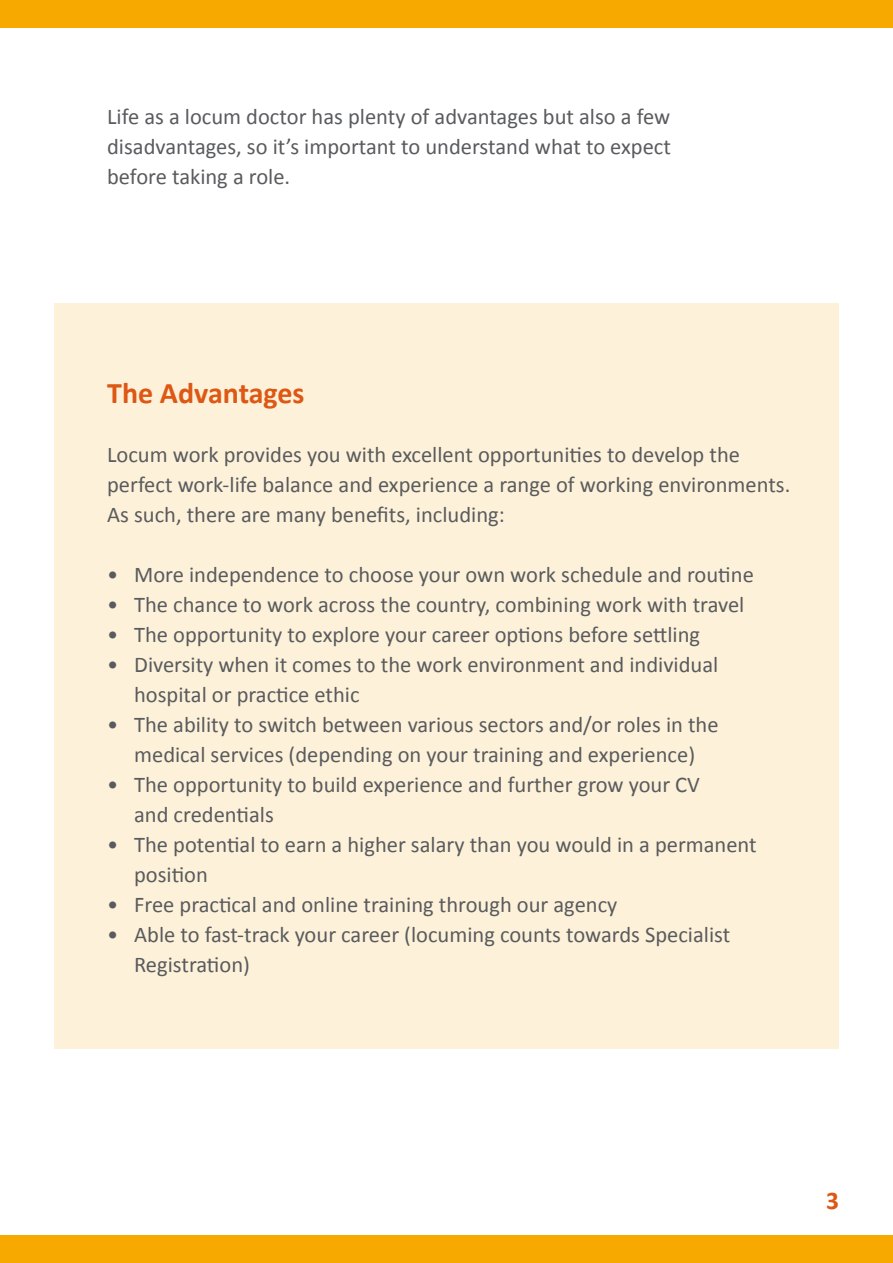
<style>
.page{position:relative;width:893px;height:1263px;background:#fff}
.page>*{position:absolute;margin:0;border:0;box-sizing:border-box;transform-origin:0 0}
.t1{font:700 30px "Calibri";color:#dd5715}
.t2{font:700 25.5px "Calibri";color:#dd5715}
.t3{font:22.5px/30px "Calibri";color:#5a5b5e}
</style>
<div class="page">
<div style="left:54px;top:304px;width:785px;height:745px;background:#fdf2d9"></div>
<div style="left:0;top:0;width:893px;height:28px;background:#f7a900"></div>
<div style="left:0;top:1235px;width:893px;height:28px;background:#f7a900"></div>
<p class="t3" style="left:107px;top:100px;width:565px;text-align:justify">Life as a locum doctor has plenty of advantages but also a few disadvantages, so it’s important to understand what to expect before taking a role.</p>
<h1 class="t1" style="left:107px;top:374px;width:199px">The Advantages</h1>
<p class="t3" style="left:107px;top:439px;width:685px">Locum work provides you with excellent opportunities to develop the perfect work-life balance and experience a range of working environments.<br>As such, there are many benefits, including:</p>
<p class="t3" style="left:107px;top:559px;width:648px">• More independence to choose your own work schedule and routine</p>
<p class="t3" style="left:107px;top:589px;width:639px">• The chance to work across the country, combining work with travel</p>
<p class="t3" style="left:107px;top:619px;width:594px">• The opportunity to explore your career options before settling</p>
<p class="t3" style="left:134px;top:649px;width:586px;text-indent:-27px">• Diversity when it comes to the work environment and individual hospital or practice ethic</p>
<p class="t3" style="left:107px;top:709px;width:613px;text-align:center">• The ability to switch between various sectors and/or roles in the medical services (depending on your training and experience)</p>
<p class="t3" style="left:134px;top:768px;width:567px;text-indent:-27px">• The opportunity to build experience and further grow your CV and credentials</p>
<p class="t3" style="left:134px;top:828px;width:624px;text-indent:-27px">• The potential to earn a higher salary than you would in a permanent position</p>
<p class="t3" style="left:107px;top:888px;width:512px">• Free practical and online training through our agency</p>
<p class="t3" style="left:134px;top:918px;width:598px;text-indent:-27px">• Able to fast-track your career (locuming counts towards Specialist<br>Registration)</p>
<p class="t2" style="left:826px;top:1185px;width:14px">3</p>
</div>
